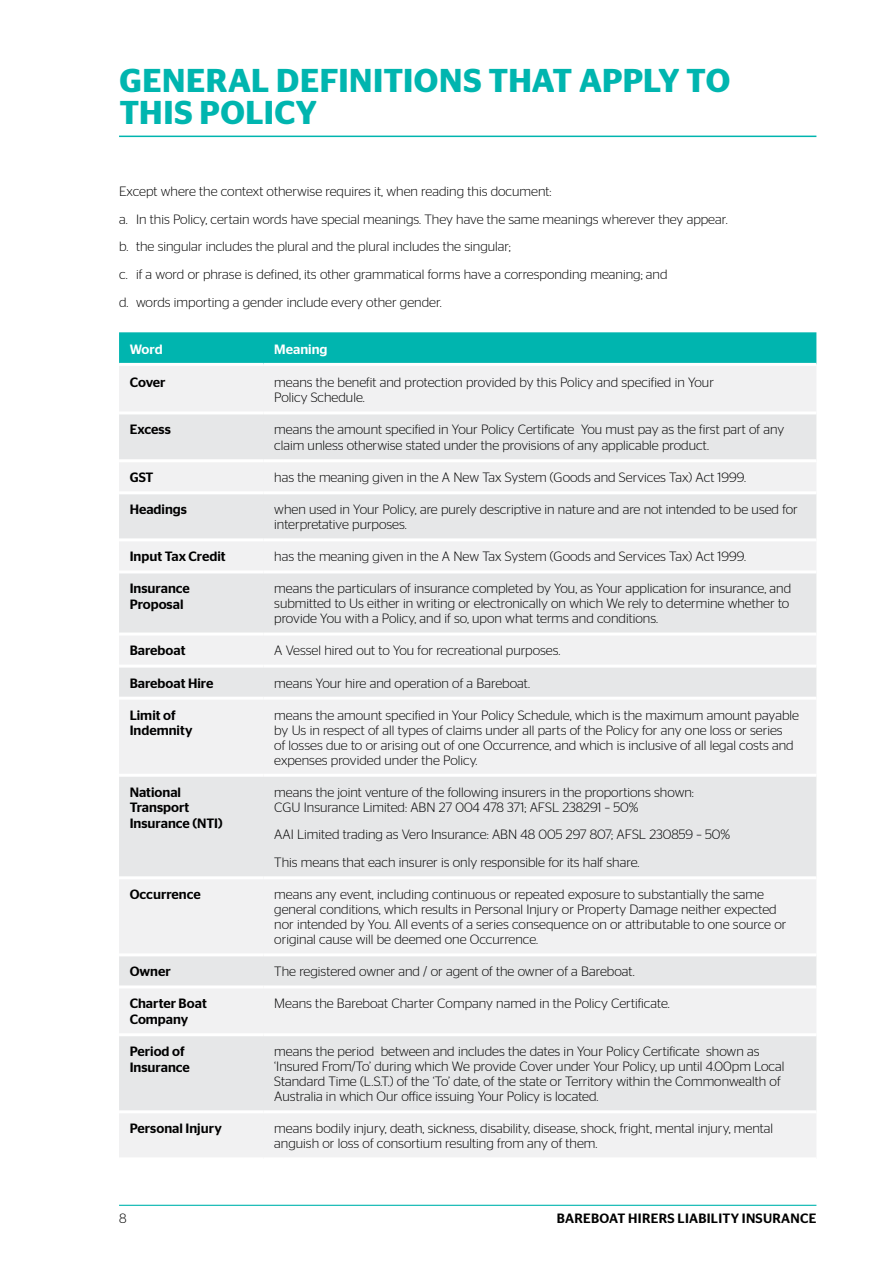
<style>
.page{position:relative;width:893px;height:1263px;background:#fff}
.page>*{position:absolute;margin:0;border:0;box-sizing:border-box;transform-origin:0 0}
.t1{font:600 33px/31.5px "Stag Sans";letter-spacing:.015em;color:#00b5af}
.t2{font:300 13.5px/15px "Stag Sans";color:#000}
.t3{font:500 13.5px/15.8px "Stag Sans";color:#000}
.t4{font:500 13.5px "Stag Sans";letter-spacing:.02em;color:#000}
.t5{font:500 13.5px "Stag Sans";color:#fff}
</style>
<div class="page">
<hr style="left:119px;top:1205px;width:697px;height:1px;background:#00b5af">
<hr style="left:119px;top:136px;width:697px;height:1px;background:#00b5af">
<div style="left:119px;top:332px;width:697px;height:31px;background:#00b5af"></div>
<div style="left:119px;top:366px;width:697px;height:791px;background:#f1f1f2"></div>
<svg style="left:119px;top:414px;width:697px;height:696px;fill:#e6e7e8"></svg>
<hr style="left:119px;top:491px;width:145px;height:3px;background:#fff">
<hr style="left:264px;top:491px;width:552px;height:3px;background:#fff">
<hr style="left:119px;top:411px;width:145px;height:3px;background:#fff">
<hr style="left:264px;top:411px;width:552px;height:3px;background:#fff">
<hr style="left:119px;top:459px;width:145px;height:3px;background:#fff">
<hr style="left:264px;top:459px;width:552px;height:3px;background:#fff">
<hr style="left:119px;top:538px;width:145px;height:3px;background:#fff">
<hr style="left:264px;top:538px;width:552px;height:3px;background:#fff">
<hr style="left:119px;top:570px;width:145px;height:3px;background:#fff">
<hr style="left:264px;top:570px;width:552px;height:3px;background:#fff">
<hr style="left:119px;top:632px;width:145px;height:3px;background:#fff">
<hr style="left:264px;top:632px;width:552px;height:3px;background:#fff">
<hr style="left:119px;top:665px;width:145px;height:3px;background:#fff">
<hr style="left:264px;top:665px;width:552px;height:3px;background:#fff">
<hr style="left:119px;top:697px;width:145px;height:3px;background:#fff">
<hr style="left:264px;top:697px;width:552px;height:3px;background:#fff">
<hr style="left:264px;top:774px;width:552px;height:3px;background:#fff">
<hr style="left:264px;top:876px;width:552px;height:3px;background:#fff">
<hr style="left:119px;top:953px;width:145px;height:3px;background:#fff">
<hr style="left:264px;top:953px;width:552px;height:3px;background:#fff">
<hr style="left:119px;top:985px;width:145px;height:3px;background:#fff">
<hr style="left:264px;top:985px;width:552px;height:3px;background:#fff">
<hr style="left:119px;top:1033px;width:145px;height:3px;background:#fff">
<hr style="left:264px;top:1033px;width:552px;height:3px;background:#fff">
<hr style="left:119px;top:774px;width:145px;height:3px;background:#fff">
<hr style="left:119px;top:876px;width:145px;height:3px;background:#fff">
<hr style="left:119px;top:1110px;width:145px;height:3px;background:#fff">
<hr style="left:264px;top:1110px;width:552px;height:3px;background:#fff">
<h1 class="t1" style="left:119px;top:65px;width:612px">GENERAL DEFINITIONS THAT APPLY TO<br>THIS POLICY</h1>
<p class="t2" style="left:119px;top:177px;width:610px;line-height:27.8px">Except where the context otherwise requires it, when reading this document:<br>a. In this Policy, certain words have special meanings. They have the same meanings wherever they appear. b. the singular includes the plural and the plural includes the singular;<br>c. if a word or phrase is defined, its other grammatical forms have a corresponding meaning; and<br>d. words importing a gender include every other gender.</p>
<p class="t5" style="left:130px;top:341px;width:34px">Word</p>
<p class="t5" style="left:274px;top:341px;width:55px">Meaning</p>
<p class="t3" style="left:130px;top:375px;width:37px">Cover</p>
<p class="t2" style="left:274px;top:375px;width:441px">means the benefit and protection provided by this Policy and specified in Your<br>Policy Schedule.</p>
<p class="t3" style="left:130px;top:422px;width:43px">Excess</p>
<p class="t2" style="left:274px;top:422px;width:512px;line-height:15.8px">means the amount specified in Your Policy Certificate You must pay as the first part of any claim unless otherwise stated under the provisions of any applicable product.</p>
<p class="t3" style="left:130px;top:470px;width:25px">GST</p>
<p class="t2" style="left:274px;top:470px;width:473px">has the meaning given in the A New Tax System (Goods and Services Tax) Act 1999.</p>
<p class="t3" style="left:130px;top:502px;width:59px">Headings</p>
<p class="t2" style="left:274px;top:502px;width:525px">when used in Your Policy, are purely descriptive in nature and are not intended to be used for interpretative purposes.</p>
<p class="t3" style="left:130px;top:549px;width:97px">Input Tax Credit</p>
<p class="t2" style="left:274px;top:549px;width:473px">has the meaning given in the A New Tax System (Goods and Services Tax) Act 1999.</p>
<p class="t3" style="left:130px;top:581px;width:62px">Insurance<br>Proposal</p>
<p class="t2" style="left:274px;top:581px;width:518px">means the particulars of insurance completed by You, as Your application for insurance, and submitted to Us either in writing or electronically on which We rely to determine whether to provide You with a Policy, and if so, upon what terms and conditions.</p>
<p class="t3" style="left:130px;top:643px;width:57px">Bareboat</p>
<p class="t2" style="left:274px;top:643px;width:288px">A Vessel hired out to You for recreational purposes.</p>
<p class="t3" style="left:130px;top:675px;width:85px">Bareboat Hire</p>
<p class="t2" style="left:274px;top:675px;width:257px">means Your hire and operation of a Bareboat.</p>
<p class="t3" style="left:130px;top:707px;width:64px">Limit of<br>Indemnity</p>
<p class="t2" style="left:274px;top:707px;width:526px">means the amount specified in Your Policy Schedule, which is the maximum amount payable by Us in respect of all types of claims under all parts of the Policy for any one loss or series<br>of losses due to or arising out of one Occurrence, and which is inclusive of all legal costs and expenses provided under the Policy.</p>
<p class="t3" style="left:130px;top:784px;width:95px">National<br>Transport<br>Insurance (NTI)</p>
<p class="t2" style="left:274px;top:784px;width:421px">means the joint venture of the following insurers in the proportions shown:<br>CGU Insurance Limited: ABN 27 004 478 371; AFSL 238291 – 50%</p>
<p class="t2" style="left:274px;top:821px;width:457px;line-height:27.8px">AAI Limited trading as Vero Insurance: ABN 48 005 297 807; AFSL 230859 – 50%<br>This means that each insurer is only responsible for its half share.</p>
<p class="t3" style="left:130px;top:887px;width:73px">Occurrence</p>
<p class="t2" style="left:274px;top:887px;width:514px">means any event, including continuous or repeated exposure to substantially the same general conditions, which results in Personal Injury or Property Damage neither expected nor intended by You. All events of a series consequence on or attributable to one source or original cause will be deemed one Occurrence.</p>
<p class="t3" style="left:130px;top:964px;width:43px">Owner</p>
<p class="t2" style="left:274px;top:964px;width:362px">The registered owner and / or agent of the owner of a Bareboat.</p>
<p class="t3" style="left:130px;top:996px;width:79px">Charter Boat<br>Company</p>
<p class="t2" style="left:274px;top:996px;width:397px">Means the Bareboat Charter Company named in the Policy Certificate.</p>
<p class="t3" style="left:130px;top:1043px;width:62px">Period of<br>Insurance</p>
<p class="t2" style="left:274px;top:1044px;width:512px">means the period between and includes the dates in Your Policy Certificate shown as ‘Insured From/To’ during which We provide Cover under Your Policy, up until 4.00pm Local Standard Time (L.S.T.) of the ‘To’ date, of the state or Territory within the Commonwealth of Australia in which Our office issuing Your Policy is located.</p>
<p class="t3" style="left:130px;top:1121px;width:94px">Personal Injury</p>
<p class="t2" style="left:274px;top:1121px;width:500px">means bodily injury, death, sickness, disability, disease, shock, fright, mental injury, mental anguish or loss of consortium resulting from any of them.</p>
<p class="t2" style="left:119px;top:1210px;width:9px">8</p>
<p class="t4" style="left:557px;top:1210px;width:261px">BAREBOAT HIRERS LIABILITY INSURANCE</p>
</div>
